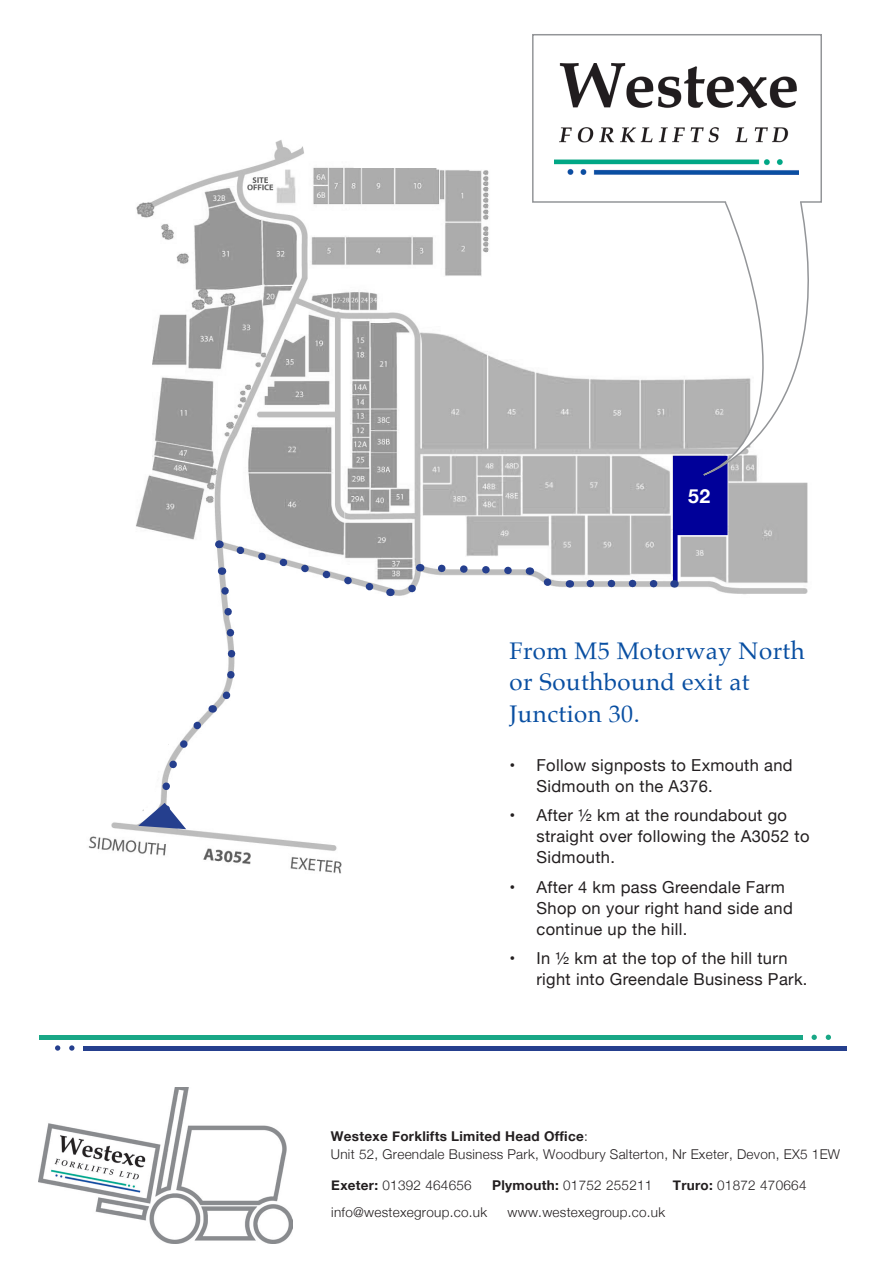
<style>
.page{position:relative;width:893px;height:1263px;background:#fff}
.page>*{position:absolute;margin:0;border:0;box-sizing:border-box;transform-origin:0 0}
.t1{font:24px/31.5px "Palatino";letter-spacing:.02em;color:#094fa2}
.t2{font:700 19.35px "Helvetica Neue";color:#fff}
.t3{font:16.5px/21px "Helvetica Neue";letter-spacing:.02em;color:#231f20}
.t4{font:300 13.5px/17.9px "Helvetica Neue";letter-spacing:.02em;color:#231f20}
.t5{font:300 13.5px "Helvetica Neue";letter-spacing:.02em;color:#221e1f}
.s1{font-weight:700}
</style>
<div class="page">
<img style="left:88px;top:140px;width:720px;height:734px">
<svg style="left:702px;top:203px;width:107px;height:274px"></svg>
<div style="left:532px;top:34px;width:290px;height:169px;background:#fff;border:2px solid #939598"></div>
<img style="left:555px;top:64px;width:244px;height:110px">
<svg style="left:157px;top:535px;width:234px;height:260px"></svg>
<svg style="left:401px;top:564px;width:27px;height:35px"></svg>
<svg style="left:434px;top:561px;width:96px;height:17px"></svg>
<svg style="left:539px;top:573px;width:31px;height:19px"></svg>
<svg style="left:583px;top:576px;width:92px;height:15px"></svg>
<svg style="left:724px;top:200px;width:76px;height:6px"></svg>
<svg style="left:138px;top:803px;width:48px;height:26px"></svg>
<img style="left:39px;top:1088px;width:253px;height:155px">
<hr style="left:39px;top:1035px;width:764px;height:4px;background:#19a786">
<svg style="left:811px;top:1035px;width:6px;height:5px"></svg>
<svg style="left:826px;top:1035px;width:5px;height:5px"></svg>
<hr style="left:83px;top:1046px;width:764px;height:4px;background:#253f8e">
<svg style="left:69px;top:1045px;width:5px;height:6px"></svg>
<svg style="left:55px;top:1045px;width:5px;height:6px"></svg>
<p class="t2" style="left:688px;top:481px;width:23px">52</p>
<p class="t1" style="left:509px;top:635px;width:297px">From M5 Motorway North or Southbound exit at<br>Junction 30.</p>
<p class="t3" style="left:536px;top:755px;width:258px;text-indent:-27px">• Follow signposts to Exmouth and<br>Sidmouth on the A376.</p>
<p class="t3" style="left:536px;top:806px;width:275px;text-indent:-27px">• After ½ km at the roundabout go straight over following the A3052 to<br>Sidmouth.</p>
<p class="t3" style="left:536px;top:877px;width:258px;text-indent:-27px">• After 4 km pass Greendale Farm<br>Shop on your right hand side and continue up the hill.</p>
<p class="t3" style="left:536px;top:949px;width:272px;text-indent:-27px">• In ½ km at the top of the hill turn right into Greendale Business Park.</p>
<p class="t4" style="left:331px;top:1126px;width:511px"><span class="s1">Westexe Forklifts Limited Head Office</span>:<br>Unit 52, Greendale Business Park, Woodbury Salterton, Nr Exeter, Devon, EX5 1EW</p>
<p class="t5" style="left:331px;top:1174px;width:142px"><span class="s1">Exeter:</span> 01392 464656</p>
<p class="t5" style="left:492px;top:1174px;width:162px"><span class="s1">Plymouth:</span> 01752 255211</p>
<p class="t5" style="left:673px;top:1174px;width:135px"><span class="s1">Truro:</span> 01872 470664</p>
<p class="t5" style="left:331px;top:1201px;width:157px">info@westexegroup.co.uk</p>
<p class="t5" style="left:507px;top:1201px;width:159px">www.westexegroup.co.uk</p>
</div>
